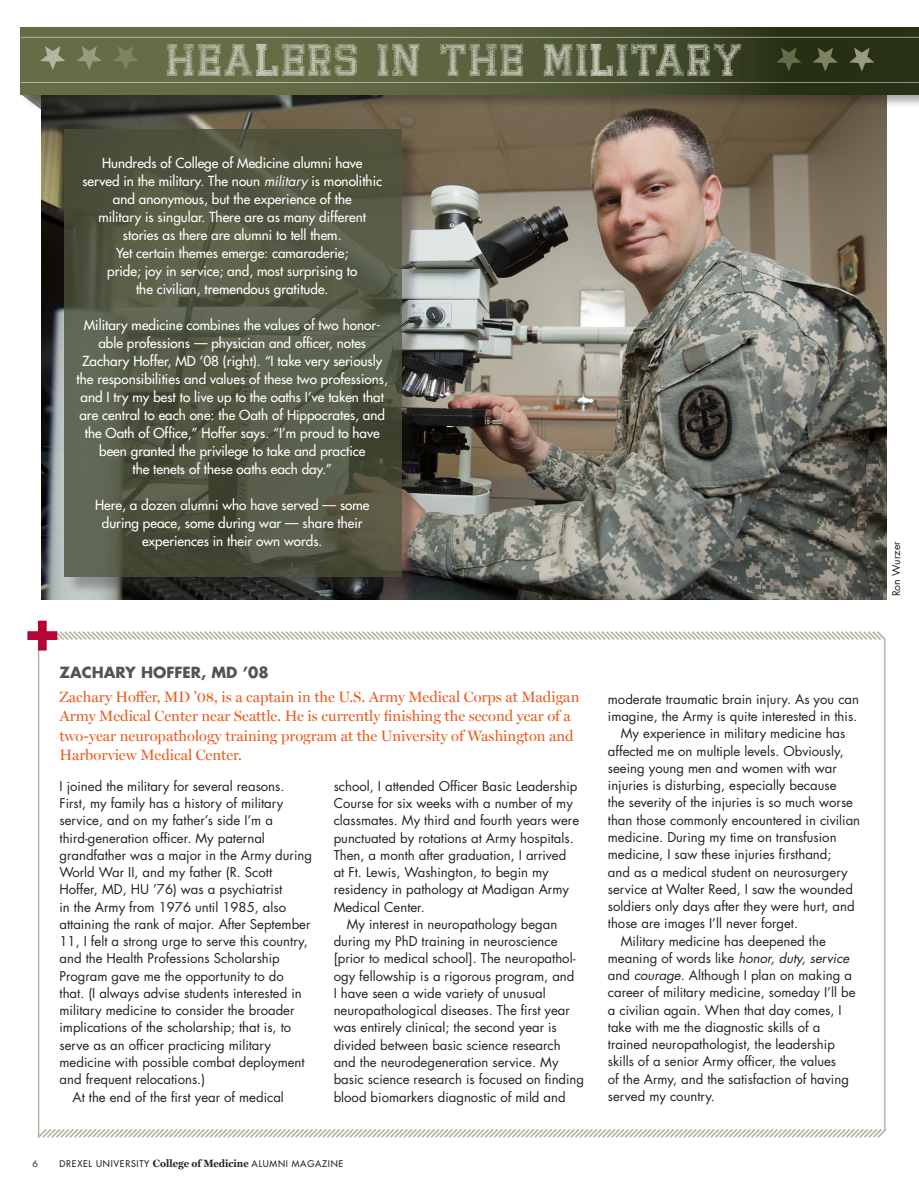
<style>
.page{position:relative;width:919px;height:1189px;background:#fff}
.page>*{position:absolute;margin:0;border:0;box-sizing:border-box;transform-origin:0 0}
.t1{font:48px "Bandung Hardcore GP";letter-spacing:.05em;color:#c5c5b5}
.t2{font:15px/19.5px "Miller Display";color:#e65c1f}
.t3{font:700 15px "Futura";color:#4f555a}
.t4{font:13.5px/18px "Futura";color:#fff;text-align:center}
.t5{font:13.2px "Futura";color:#231f20}
.t6{font:10.5px "Futura";color:#231f20}
.t7{font:9px "Futura";letter-spacing:.08em;color:#231f20}
.t8{font:9px "Futura";color:#231f20}
.s1{font-style:italic}
.s2{font-family:"Miller Text";font-weight:700;font-size:10.5px}
</style>
<div class="page">
<hr style="left:884px;top:638px;width:1px;height:492px;background:#b4b5a2">
<hr style="left:38px;top:649px;width:1px;height:488px;background:#b4b5a2">
<img style="left:41px;top:109px;width:845px;height:491px">
<div style="left:66px;top:131px;width:354px;height:464px;background:#231f20;opacity:.4"></div>
<svg style="left:64px;top:129px;width:337px;height:447px;background:#545844"></svg>
<div style="left:22px;top:26px;width:896px;height:83px;background:#231f20;opacity:.4"></div>
<div style="left:21px;top:27px;width:897px;height:67px;background:linear-gradient(to right,#757d54,#2a3218)"></div>
<svg style="left:37px;top:1126px;width:849px;height:12px"></svg>
<svg style="left:27px;top:620px;width:859px;height:30px"></svg>
<svg style="left:849px;top:48px;width:25px;height:24px"></svg>
<svg style="left:113px;top:46px;width:25px;height:24px"></svg>
<svg style="left:812px;top:48px;width:25px;height:24px"></svg>
<svg style="left:77px;top:46px;width:25px;height:24px"></svg>
<svg style="left:776px;top:48px;width:25px;height:24px"></svg>
<svg style="left:20px;top:46px;width:45px;height:67px;background:#6e7458"></svg>
<hr style="left:21px;top:82px;width:897px;height:1px;background:#fff">
<hr style="left:21px;top:37px;width:897px;height:1px;background:#fff">
<h1 class="t1" style="left:167px;top:37px;width:577px">HEALERS IN THE MILITARY</h1>
<p class="t4" style="left:82px;top:153px;width:301px">Hundreds of College of Medicine alumni have served in the military. The noun <span class="s1">military</span> is monolithic and anonymous, but the experience of the<br>military is singular. There are as many different stories as there are alumni to tell them.<br>Yet certain themes emerge: camaraderie;<br>pride; joy in service; and, most surprising to<br>the civilian, tremendous gratitude.</p>
<p class="t4" style="left:77px;top:315px;width:313px">Military medicine combines the values of two honor&shy;able professions — physician and officer, notes Zachary Hoffer, MD ’08 (right). “I take very seriously the responsibilities and values of these two professions, and I try my best to live up to the oaths I’ve taken that are central to each one: the Oath of Hippocrates, and the Oath of Office,” Hoffer says. “I’m proud to have been granted the privilege to take and practice<br>the tenets of these oaths each day.”</p>
<p class="t4" style="left:95px;top:495px;width:276px">Here, a dozen alumni who have served — some during peace, some during war — share their experiences in their own words.</p>
<p class="t3" style="left:59px;top:661px;width:211px">ZACHARY HOFFER, MD ’08</p>
<p class="t2" style="left:59px;top:686px;width:521px">Zachary Hoffer, MD ’08, is a captain in the U.S. Army Medical Corps at Madigan Army Medical Center near Seattle. He is currently finishing the second year of a two-year neuropathology training program at the University of Washington and Harborview Medical Center.</p>
<p class="t5" style="left:59px;top:777px;width:226px">I joined the military for several reasons.</p>
<p class="t5" style="left:59px;top:794px;width:225px">First, my family has a history of military</p>
<p class="t5" style="left:59px;top:811px;width:215px">service, and on my father’s side I’m a</p>
<p class="t5" style="left:59px;top:828px;width:207px">third-generation officer. My paternal</p>
<p class="t5" style="left:59px;top:846px;width:254px">grandfather was a major in the Army during</p>
<p class="t5" style="left:59px;top:863px;width:214px">World War II, and my father (R. Scott</p>
<p class="t5" style="left:59px;top:880px;width:224px">Hoffer, MD, HU ’76) was a psychiatrist</p>
<p class="t5" style="left:59px;top:897px;width:228px">in the Army from 1976 until 1985, also</p>
<p class="t5" style="left:59px;top:915px;width:252px">attaining the rank of major. After September</p>
<p class="t5" style="left:59px;top:932px;width:250px">11, I felt a strong urge to serve this country,</p>
<p class="t5" style="left:59px;top:949px;width:222px">and the Health Professions Scholarship</p>
<p class="t5" style="left:59px;top:966px;width:226px">Program gave me the opportunity to do</p>
<p class="t5" style="left:59px;top:984px;width:244px">that. (I always advise students interested in</p>
<p class="t5" style="left:59px;top:1001px;width:236px">military medicine to consider the broader</p>
<p class="t5" style="left:59px;top:1018px;width:233px">implications of the scholarship; that is, to</p>
<p class="t5" style="left:59px;top:1035px;width:213px">serve as an officer practicing military</p>
<p class="t5" style="left:59px;top:1053px;width:247px">medicine with possible combat deployment</p>
<p class="t5" style="left:59px;top:1070px;width:147px">and frequent relocations.)</p>
<p class="t5" style="left:72px;top:1087px;width:213px">At the end of the first year of medical</p>
<p class="t5" style="left:333px;top:777px;width:245px">school, I attended Officer Basic Leadership</p>
<p class="t5" style="left:333px;top:794px;width:241px">Course for six weeks with a number of my</p>
<p class="t5" style="left:333px;top:811px;width:247px">classmates. My third and fourth years were</p>
<p class="t5" style="left:333px;top:828px;width:241px">punctuated by rotations at Army hospitals.</p>
<p class="t5" style="left:333px;top:846px;width:234px">Then, a month after graduation, I arrived</p>
<p class="t5" style="left:333px;top:863px;width:216px">at Ft. Lewis, Washington, to begin my</p>
<p class="t5" style="left:333px;top:880px;width:237px">residency in pathology at Madigan Army</p>
<p class="t5" style="left:333px;top:897px;width:93px">Medical Center.</p>
<p class="t5" style="left:346px;top:915px;width:212px">My interest in neuropathology began</p>
<p class="t5" style="left:333px;top:932px;width:225px">during my PhD training in neuroscience</p>
<p class="t5" style="left:333px;top:949px;width:243px">[prior to medical school]. The neuropathol-</p>
<p class="t5" style="left:333px;top:966px;width:242px">ogy fellowship is a rigorous program, and</p>
<p class="t5" style="left:333px;top:984px;width:213px">I have seen a wide variety of unusual</p>
<p class="t5" style="left:333px;top:1001px;width:238px">neuropathological diseases. The first year</p>
<p class="t5" style="left:333px;top:1018px;width:225px">was entirely clinical; the second year is</p>
<p class="t5" style="left:333px;top:1035px;width:228px">divided between basic science research</p>
<p class="t5" style="left:333px;top:1053px;width:226px">and the neurodegeneration service. My</p>
<p class="t5" style="left:333px;top:1070px;width:252px">basic science research is focused on finding</p>
<p class="t5" style="left:333px;top:1087px;width:233px">blood biomarkers diagnostic of mild and</p>
<p class="t8" style="left:33px;top:1157px;width:7px">6</p>
<p class="t7" style="left:60px;top:1157px;width:285px">DREXEL UNIVERSITY <span class="s2">College of Medicine</span> ALUMNI MAGAZINE</p>
<p class="t5" style="left:607px;top:690px;width:253px">moderate traumatic brain injury. As you can</p>
<p class="t5" style="left:607px;top:707px;width:251px">imagine, the Army is quite interested in this.</p>
<p class="t5" style="left:620px;top:724px;width:226px">My experience in military medicine has</p>
<p class="t5" style="left:607px;top:741px;width:237px">affected me on multiple levels. Obviously,</p>
<p class="t5" style="left:607px;top:759px;width:230px">seeing young men and women with war</p>
<p class="t5" style="left:607px;top:776px;width:230px">injuries is disturbing, especially because</p>
<p class="t5" style="left:607px;top:793px;width:247px">the severity of the injuries is so much worse</p>
<p class="t5" style="left:607px;top:810px;width:254px">than those commonly encountered in civilian</p>
<p class="t5" style="left:607px;top:828px;width:230px">medicine. During my time on transfusion</p>
<p class="t5" style="left:607px;top:845px;width:225px">medicine, I saw these injuries firsthand;</p>
<p class="t5" style="left:607px;top:862px;width:241px">and as a medical student on neurosurgery</p>
<p class="t5" style="left:607px;top:879px;width:246px">service at Walter Reed, I saw the wounded</p>
<p class="t5" style="left:607px;top:897px;width:248px">soldiers only days after they were hurt, and</p>
<p class="t5" style="left:607px;top:914px;width:192px">those are images I’ll never forget.</p>
<p class="t5" style="left:620px;top:931px;width:206px">Military medicine has deepened the</p>
<p class="t5" style="left:607px;top:948px;width:243px">meaning of words like <span class="s1">honor, duty, service</span></p>
<p class="t5" style="left:607px;top:966px;width:245px">and <span class="s1">courage.</span> Although I plan on making a</p>
<p class="t5" style="left:607px;top:983px;width:249px">career of military medicine, someday I’ll be</p>
<p class="t5" style="left:607px;top:1000px;width:235px">a civilian again. When that day comes, I</p>
<p class="t5" style="left:607px;top:1017px;width:214px">take with me the diagnostic skills of a</p>
<p class="t5" style="left:607px;top:1035px;width:228px">trained neuropathologist, the leadership</p>
<p class="t5" style="left:607px;top:1052px;width:230px">skills of a senior Army officer, the values</p>
<p class="t5" style="left:607px;top:1069px;width:242px">of the Army, and the satisfaction of having</p>
<p class="t5" style="left:607px;top:1086px;width:109px">served my country.</p>
<p class="t6" style="left:889px;top:596px;width:56px;rotate:-90deg">Ron Wurzer</p>
</div>
